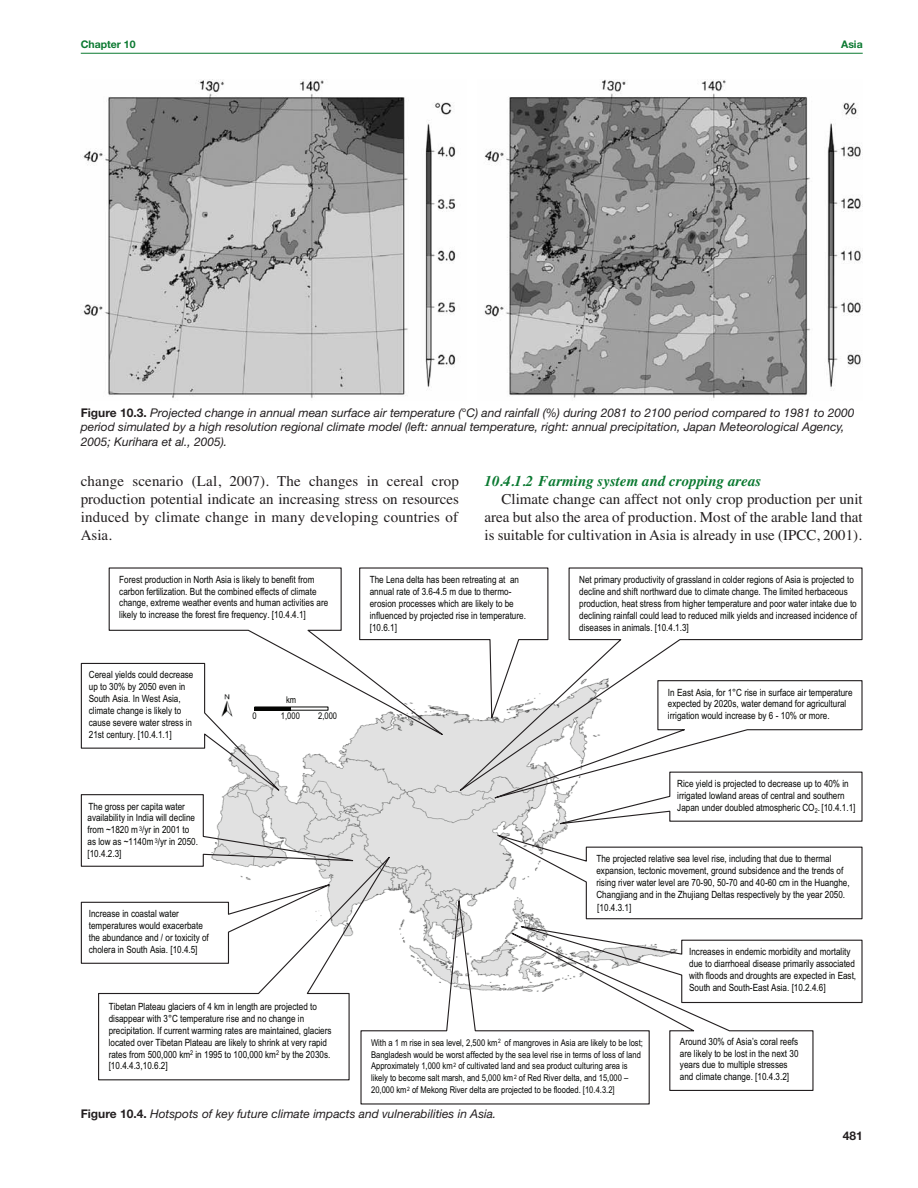
<style>
.page{position:relative;width:918px;height:1188px;background:#fff}
.page>*{position:absolute;margin:0;border:0;box-sizing:border-box;transform-origin:0 0}
.t1{font:15px/18px "Times";color:#231f20;text-align:justify}
.t2{font:italic 700 15px "Times";color:#0b7931}
.t3{font:italic 12px/14.4px "Helvetica Neue";color:#231f20}
.t4{font:700 12px "Helvetica Neue";color:#231f20}
.t5{font:700 10.5px "Helvetica Neue";color:#0b7931}
.t6{font:9.9px/11.9px "Arial Narrow";color:#040503}
.t7{font:9.3px "Arial Narrow";color:#040503}
.s1{font-weight:700;font-style:normal}
</style>
<div class="page">
<hr style="left:81px;top:53px;width:782px;height:1px;background:#0b7931">
<img style="left:81px;top:79px;width:782px;height:319px">
<svg style="left:650px;top:1004px;width:164px;height:87px"></svg>
<svg style="left:360px;top:1004px;width:290px;height:101px"></svg>
<svg style="left:81px;top:567px;width:782px;height:437px"></svg>
<svg style="left:97px;top:849px;width:298px;height:232px"></svg>
<p class="t5" style="left:81px;top:40px;width:56px">Chapter 10</p>
<p class="t5" style="left:841px;top:40px;width:23px">Asia</p>
<p class="t3" style="left:81px;top:406px;width:775px"><span class="s1">Figure 10.3.</span> Projected change in annual mean surface air temperature (°C) and rainfall (%) during 2081 to 2100 period compared to 1981 to 2000 period simulated by a high resolution regional climate model (left: annual temperature, right: annual precipitation, Japan Meteorological Agency,<br>2005; Kurihara et al., 2005).</p>
<h1 class="t1" style="left:81px;top:472px;width:380px">change scenario (Lal, 2007). The changes in cereal crop production potential indicate an increasing stress on resources induced by climate change in many developing countries of Asia.</h1>
<h1 class="t2" style="left:485px;top:472px;width:278px">10.4.1.2 Farming system and cropping areas</h1>
<h1 class="t1" style="left:485px;top:490px;width:380px;text-indent:17px">Climate change can affect not only crop production per unit area but also the area of production. Most of the arable land that is suitable for cultivation in Asia is already in use (IPCC, 2001).</h1>
<p class="t6" style="left:124px;top:573px;width:192px">orest production in North Asia is likely to benefit from</p>
<p class="t6" style="left:119px;top:585px;width:194px">carbon fertilization. But the combined effects of climat</p>
<p class="t6" style="left:119px;top:597px;width:203px">change, extreme weather events and human act ies a</p>
<p class="t6" style="left:123px;top:609px;width:184px">kely to increase the forest fire frequency. [10.4.4.1]</p>
<p class="t6" style="left:102px;top:669px;width:93px">eal yields could decrease</p>
<p class="t6" style="left:89px;top:681px;width:94px">up to 30% by 2050 even i</p>
<p class="t6" style="left:89px;top:693px;width:87px">South Asia. In West Asi</p>
<p class="t6" style="left:95px;top:705px;width:84px">imate change is likely t</p>
<p class="t6" style="left:93px;top:717px;width:84px">ause severe water stre</p>
<p class="t6" style="left:89px;top:728px;width:84px">21st century. [10.4.1.1]</p>
<p class="t6" style="left:93px;top:800px;width:93px">he gross per capita water</p>
<p class="t6" style="left:87px;top:812px;width:109px">availability in India will decline</p>
<p class="t6" style="left:92px;top:824px;width:94px">om ~1820 m yr in 2001 t</p>
<p class="t6" style="left:87px;top:836px;width:112px">as low as ~ 140m /yr in 2050.</p>
<p class="t6" style="left:90px;top:848px;width:33px">10.4.2.3]</p>
<p class="t6" style="left:89px;top:908px;width:122px">ncrease in coastal wat emperatures would exacerbate he abundance and / or toxicity of cholera in South Asia. [10.4.5]</p>
<p class="t7" style="left:286px;top:695px;width:12px">km</p>
<p class="t7" style="left:252px;top:711px;width:6px">0</p>
<p class="t7" style="left:281px;top:711px;width:21px">1,000</p>
<p class="t7" style="left:318px;top:711px;width:21px">2,000</p>
<p class="t6" style="left:115px;top:1000px;width:198px">betan Plateau glaciers of 4 km in length are projected t</p>
<p class="t6" style="left:109px;top:1012px;width:193px">disappear with 3°C temperature rise and no change i</p>
<p class="t6" style="left:113px;top:1024px;width:220px">recipitation. If cu rent warming rates are maintained, glaciers</p>
<p class="t6" style="left:111px;top:1036px;width:218px">ocated over Tibetan Plateau are likely to shrink at very rapid</p>
<p class="t6" style="left:111px;top:1048px;width:54px">ates from 500,</p>
<p class="t6" style="left:179px;top:1048px;width:146px">km in 1995 to 100, 00 km by the 2030</p>
<p class="t6" style="left:116px;top:1060px;width:54px">0.4.4.3,10.6.2]</p>
<p class="t6" style="left:375px;top:573px;width:146px">he Lena delta has been retreating a an</p>
<p class="t6" style="left:370px;top:585px;width:143px">annual rate of 3.6-4.5 m due to thermo-</p>
<p class="t6" style="left:374px;top:597px;width:141px">rosion processes which are likely to be</p>
<p class="t6" style="left:372px;top:609px;width:156px">nfluenced by projected rise in temperature.</p>
<p class="t6" style="left:372px;top:621px;width:26px">10.6.1]</p>
<p class="t6" style="left:585px;top:573px;width:270px">et primary productivity of grassland in colder regions of Asia is projected to</p>
<p class="t6" style="left:579px;top:585px;width:270px">decline and shift northward due to c mate change. The limited herbaceous</p>
<p class="t6" style="left:584px;top:597px;width:270px">roduction, heat stress from higher temperature and poor water intake due t</p>
<p class="t6" style="left:579px;top:609px;width:277px">declining rainfall could lead to reduced milk y ds and increased incidence o</p>
<p class="t6" style="left:586px;top:621px;width:105px">sease in animals. [10.4.1.3]</p>
<p class="t6" style="left:673px;top:686px;width:182px;text-indent:-5px">In East Asia, for 1°C rise in surface air temperature xpected by 2020s, water demand for agricultural rigation would increase by 6 - 10% or more.</p>
<p class="t6" style="left:681px;top:778px;width:169px;text-indent:-4px">Rice yield is projected to decrease up to 40% i rigated lowland areas of central and southe apan under doubled atmospheri CO 10.4.1.</p>
<p class="t6" style="left:601px;top:853px;width:232px">he projected relative sea level rise, including that due to thermal</p>
<p class="t6" style="left:601px;top:865px;width:242px">xpansion, tectonic movement, ground subsidence and the trends o</p>
<p class="t6" style="left:607px;top:876px;width:242px">ng river water level are 70-90, 50-70 and 40-60 cm in the Huanghe</p>
<p class="t6" style="left:602px;top:888px;width:242px">hangjiang and in the Zhujiang Deltas espectively by the year 2050</p>
<p class="t6" style="left:600px;top:902px;width:33px">10.4.3.1]</p>
<p class="t6" style="left:691px;top:946px;width:154px">ncrease in endemic morbidity and mortali</p>
<p class="t6" style="left:689px;top:958px;width:163px">due to dia rhoeal disease primarily a sociate</p>
<p class="t6" style="left:695px;top:969px;width:160px">ith floods and droughts are expected in East</p>
<p class="t6" style="left:695px;top:981px;width:130px">outh and South-East Asia. [10.2.4.6</p>
<p class="t7" style="left:378px;top:1037px;width:266px">ith a 1 m rise in sea level, 2,500 km of mangroves in Asia are likely to be lost;</p>
<p class="t7" style="left:376px;top:1049px;width:266px">angladesh would be worst affected by the sea level rise in terms of loss of land</p>
<p class="t7" style="left:371px;top:1061px;width:251px">Approximately 1,000 km of cultivated land and sea product culturing area</p>
<p class="t7" style="left:373px;top:1073px;width:257px">ikely to become salt marsh, and 5,000 km of Red River delta, and 15,000 –</p>
<p class="t7" style="left:371px;top:1085px;width:188px">20,000 km of Mekong River delta are p ected to be fl</p>
<p class="t7" style="left:570px;top:1085px;width:46px">ed. [10.4.3.2]</p>
<p class="t6" style="left:685px;top:1035px;width:114px">round 30% of Asia’s coral r efs</p>
<p class="t6" style="left:684px;top:1047px;width:116px">re likely to be lost in the next 30</p>
<p class="t6" style="left:684px;top:1059px;width:105px">ears due to multiple stresses</p>
<p class="t6" style="left:680px;top:1071px;width:111px">and climate change. [10.4.3.2]</p>
<p class="t3" style="left:81px;top:1108px;width:417px"><span class="s1">Figure 10.4.</span> Hotspots of key future climate impacts and vulnerabilities in Asia.</p>
<p class="t4" style="left:843px;top:1131px;width:21px">481</p>
</div>
